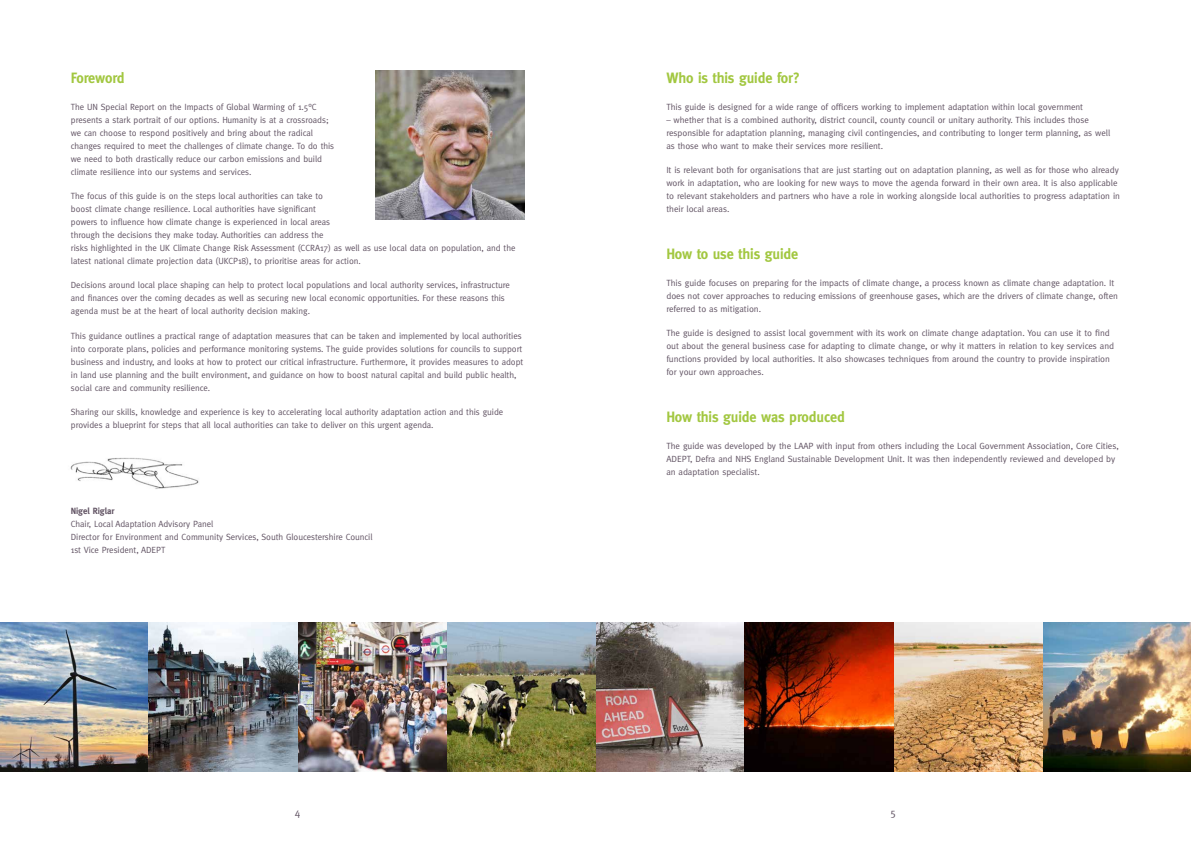
<style>
.page{position:relative;width:1191px;height:842px;background:#fff}
.page>*{position:absolute;margin:0;border:0;box-sizing:border-box;transform-origin:0 0}
.t1{font:700 15px "Meta";letter-spacing:-.01em;color:#a2c740;scale:.95 1}
.t2{font:10.5px "Meta";color:#615363}
.t3{font:9px/13px "Meta";letter-spacing:-.005em;color:#615363}
.t4{font:700 9px "Meta";letter-spacing:-.005em;color:#615363}
</style>
<div class="page">
<img style="left:376px;top:71px;width:148px;height:149px">
<img style="left:70px;top:458px;width:129px;height:31px">
<img style="left:0;top:622px;width:1191px;height:149px">
<h1 class="t1" style="left:71px;top:69px;width:58px">Foreword</h1>
<p class="t3" style="left:71px;top:100px;width:265px">The UN Special Report on the Impacts of Global Warming of 1.5°C presents a stark portrait of our options. Humanity is at a crossroads; we can choose to respond positively and bring about the radical changes required to meet the challenges of climate change. To do this we need to both drastically reduce our carbon emissions and build climate resilience into our systems and services.</p>
<p class="t3" style="left:71px;top:189px;width:446px">The focus of this guide is on the steps local authorities can take to<br>boost climate change resilience. Local authorities have significant<br>powers to influence how climate change is experienced in local areas<br>through the decisions they make today. Authorities can address the<br>risks highlighted in the UK Climate Change Risk Assessment (CCRA17) as well as use local data on population, and the latest national climate projection data (UKCP18), to prioritise areas for action.</p>
<p class="t3" style="left:71px;top:279px;width:440px">Decisions around local place shaping can help to protect local populations and local authority services, infrastructure and finances over the coming decades as well as securing new local economic opportunities. For these reasons this agenda must be at the heart of local authority decision making.</p>
<p class="t3" style="left:71px;top:329px;width:454px">This guidance outlines a practical range of adaptation measures that can be taken and implemented by local authorities into corporate plans, policies and performance monitoring systems. The guide provides solutions for councils to support business and industry, and looks at how to protect our critical infrastructure. Furthermore, it provides measures to adopt in land use planning and the built environment, and guidance on how to boost natural capital and build public health, social care and community resilience.</p>
<p class="t3" style="left:71px;top:405px;width:434px">Sharing our skills, knowledge and experience is key to accelerating local authority adaptation action and this guide provides a blueprint for steps that all local authorities can take to deliver on this urgent agenda.</p>
<p class="t4" style="left:71px;top:506px;width:45px">Nigel Riglar</p>
<p class="t3" style="left:71px;top:517px;width:303px">Chair, Local Adaptation Advisory Panel<br>Director for Environment and Community Services, South Gloucestershire Council<br>1st Vice President, ADEPT</p>
<h1 class="t1" style="left:666px;top:69px;width:142px">Who is this guide for?</h1>
<p class="t3" style="left:666px;top:100px;width:418px">This guide is designed for a wide range of officers working to implement adaptation within local government</p>
<p class="t3" style="left:666px;top:113px;width:445px">– whether that is a combined authority, district council, county council or unitary authority. This includes those responsible for adaptation planning, managing civil contingencies, and contributing to longer term planning, as well as those who want to make their services more resilient.</p>
<p class="t3" style="left:666px;top:163px;width:455px">It is relevant both for organisations that are just starting out on adaptation planning, as well as for those who already work in adaptation, who are looking for new ways to move the agenda forward in their own area. It is also applicable to relevant stakeholders and partners who have a role in working alongside local authorities to progress adaptation in their local areas.</p>
<h1 class="t1" style="left:666px;top:245px;width:140px">How to use this guide</h1>
<p class="t3" style="left:666px;top:276px;width:453px">This guide focuses on preparing for the impacts of climate change, a process known as climate change adaptation. It does not cover approaches to reducing emissions of greenhouse gases, which are the drivers of climate change, often referred to as mitigation.</p>
<p class="t3" style="left:666px;top:326px;width:449px">The guide is designed to assist local government with its work on climate change adaptation. You can use it to find out about the general business case for adapting to climate change, or why it matters in relation to key services and functions provided by local authorities. It also showcases techniques from around the country to provide inspiration for your own approaches.</p>
<h1 class="t1" style="left:666px;top:408px;width:189px">How this guide was produced</h1>
<p class="t3" style="left:666px;top:439px;width:454px">The guide was developed by the LAAP with input from others including the Local Government Association, Core Cities,<br>ADEPT, Defra and NHS England Sustainable Development Unit. It was then independently reviewed and developed by an adaptation specialist.</p>
<p class="t2" style="left:295px;top:806px;width:7px">4</p>
<p class="t2" style="left:890px;top:806px;width:7px">5</p>
</div>
